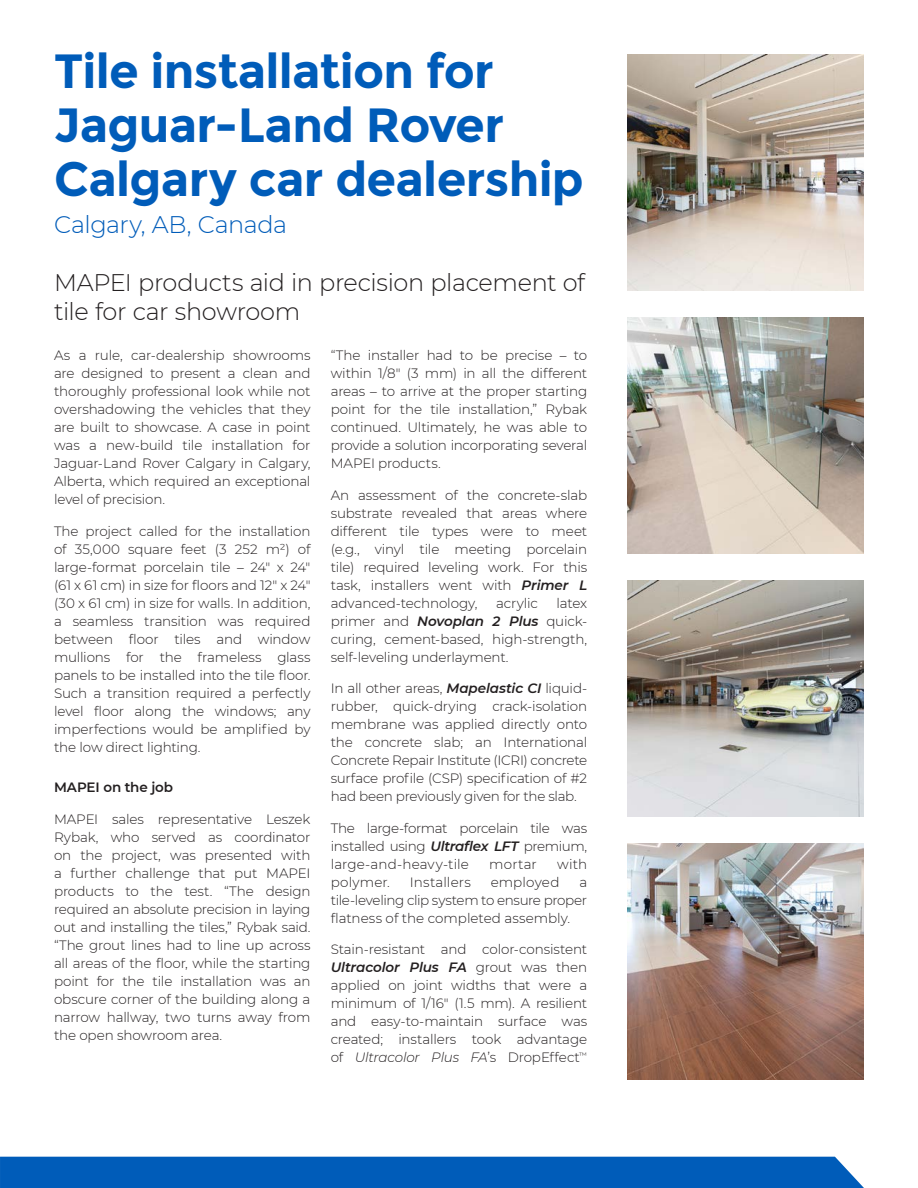
<style>
.page{position:relative;width:918px;height:1188px;background:#fff}
.page>*{position:absolute;margin:0;border:0;box-sizing:border-box;transform-origin:0 0}
.t1{font:700 48px/54px "Montserrat";letter-spacing:-.015em;color:#005cb9}
.t2{font:300 24px/28.8px "Montserrat";letter-spacing:-.015em;color:#231f20}
.t3{font:300 24px "Montserrat";letter-spacing:-.02em;color:#005cb9}
.t4{font:300 13.5px/18px "Montserrat";letter-spacing:-.01em;color:#231f20;text-align:justify}
.t5{font:300 13.5px "Montserrat";letter-spacing:.01em;color:#231f20}
.t6{font:600 13.5px "Montserrat";letter-spacing:-.005em;color:#231f20}
.t7{font:300 13.5px "Montserrat";letter-spacing:.015em;color:#231f20}
.s1{font-weight:600;font-style:italic}
.s2{font-style:italic}
</style>
<div class="page">
<img style="left:628px;top:317px;width:236px;height:237px">
<img style="left:628px;top:580px;width:236px;height:237px">
<img style="left:628px;top:54px;width:236px;height:236px">
<img style="left:628px;top:844px;width:236px;height:236px">
<div style="left:0;top:1157px;width:864px;height:31px;background:#005cb9"></div>
<h1 class="t1" style="left:54px;top:44px;width:531px">Tile installation for<br>Jaguar-Land Rover<br>Calgary car dealership</h1>
<h2 class="t3" style="left:54px;top:209px;width:235px">Calgary, AB, Canada</h2>
<h2 class="t2" style="left:54px;top:268px;width:533px">MAPEI products aid in precision placement of tile for car showroom</h2>
<p class="t4" style="left:331px;top:346px;width:258px">“The installer had to be precise – to within 1/8" (3 mm) in all the different areas – to arrive at the proper starting point for the tile installation,” Rybak continued. Ultimately, he was able to provide a solution incorporating several MAPEI products.</p>
<p class="t4" style="left:331px;top:486px;width:258px">An assessment of the concrete-slab substrate revealed that areas where different tile types were to meet (e.g., vinyl tile meeting porcelain tile) required leveling work. For this task, installers went with <span class="s1">Primer L </span>advanced-technology,</p>
<p class="t4" style="left:54px;top:346px;width:258px">As a rule, car-dealership showrooms are designed to present a clean and thoroughly professional look while not overshadowing the vehicles that they are built to showcase. A case in point was a new-build tile installation for Jaguar-Land Rover Calgary in Calgary, Alberta, which required an exceptional level of precision.</p>
<p class="t4" style="left:54px;top:522px;width:258px">The project called for the installation of 35,000 square feet (3 252 m²) of large-format porcelain tile – 24" x 24" (61 x 61 cm) in size for floors and 12" x 24" (30 x 61 cm) in size for walls. In addition, a seamless transition was required between floor tiles and window mullions for the frameless glass panels to be installed into the tile floor.<br>Such a transition required a perfectly level floor along the windows; any imperfections would be amplified by the low direct lighting.</p>
<p class="t6" style="left:54px;top:778px;width:121px">MAPEI on the job</p>
<p class="t4" style="left:54px;top:810px;width:258px">MAPEI sales representative Leszek Rybak, who served as coordinator on the project, was presented with a further challenge that put MAPEI products to the test. “The design required an absolute precision in laying out and installing the tiles,” Rybak said. “The grout lines had to line up across all areas of the floor, while the starting point for the tile installation was an obscure corner of the building along a narrow hallway, two turns away from the open showroom area.</p>
<p class="t4" style="left:331px;top:594px;width:258px;text-indent:226px">latex primer and <span class="s1">Novoplan 2 Plus</span> quick&shy;curing, cement-based, high-strength, self-leveling underlayment.</p>
<p class="t4" style="left:331px;top:679px;width:258px">In all other areas, <span class="s1">Mapelastic CI</span> liquid&shy;rubber, quick-drying crack-isolation membrane was applied directly onto the concrete slab; an International Concrete Repair Institute (ICRI) concrete surface profile (CSP) specification of #2 had been previously given for the slab.</p>
<p class="t4" style="left:331px;top:818px;width:258px">The large-format porcelain tile was installed using <span class="s1">Ultraflex LFT</span> premium, large-and-heavy-tile</p>
<p class="t4" style="left:496px;top:594px;width:43px">acrylic</p>
<p class="t4" style="left:489px;top:854px;width:49px">mortar</p>
<p class="t4" style="left:557px;top:854px;width:32px">with</p>
<p class="t7" style="left:331px;top:873px;width:61px">polymer.</p>
<p class="t5" style="left:410px;top:873px;width:62px">Installers</p>
<p class="t5" style="left:491px;top:873px;width:70px">employed</p>
<p class="t4" style="left:331px;top:872px;width:258px;text-indent:249px">a tile-leveling clip system to ensure proper flatness of the completed assembly.</p>
<p class="t4" style="left:331px;top:940px;width:258px">Stain-resistant and color-consistent <span class="s1">Ultracolor Plus FA</span> grout was then applied on joint widths that were a minimum of 1/16" (1.5 mm). A resilient and easy-to-maintain surface was created; installers took advantage of <span class="s2">Ultracolor Plus FA</span>’s DropEffect<sup>™</sup></p>
</div>
